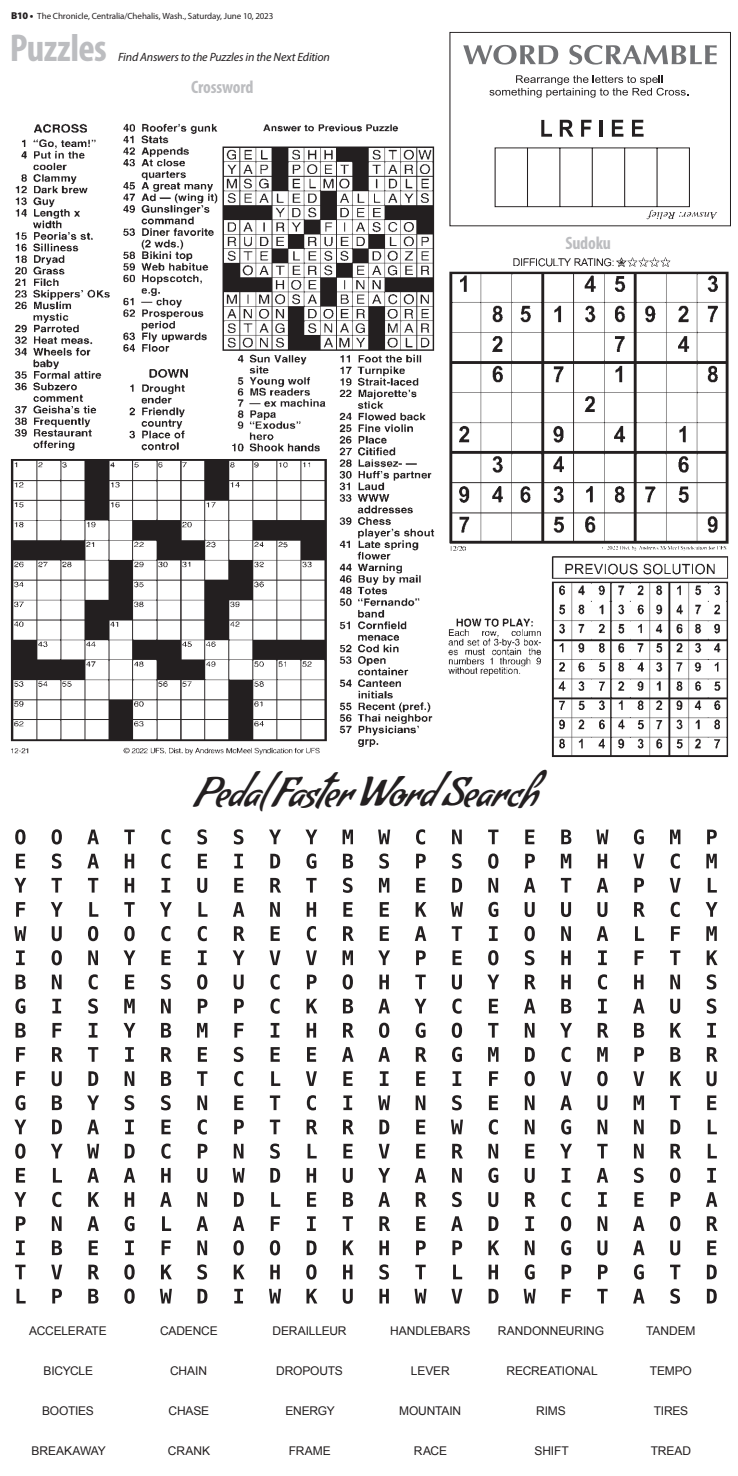
<style>
.page{position:relative;width:738px;height:1476px;background:#fff}
.page>*{position:absolute;margin:0;border:0;box-sizing:border-box;transform-origin:0 0}
.Word_Search_Header{font:40px "Condiment";letter-spacing:-.02em;color:#231f20}
.Head_-_Grey{font:700 condensed 39px "Myriad Pro";letter-spacing:-.015em;color:#bcbdc0}
.Head_-_Grey-2{font:700 condensed 18px "Myriad Pro";letter-spacing:-.01em;color:#bcbdc0}
.Word_Search_Text{font:12px "Arial";letter-spacing:-.01em;color:#231f20}
.Head_-_Grey-3{font:italic 12px "Myriad Pro";letter-spacing:-.015em;color:#231f20}
.Folio_plain{font:9px "Myriad Pro";letter-spacing:-.01em;color:#231f20}
.s1{font-weight:900;font-size:10px}
</style>
<div class="page">
<img style="left:448px;top:257px;width:281px;height:500px">
<img style="left:10px;top:123px;width:425px;height:632px">
<svg style="left:449px;top:32px;width:282px;height:194px"></svg>
<svg style="left:14px;top:829px;width:704px;height:475px"></svg>
<p class="Folio_plain" style="left:11px;top:10px;width:264px"><span class="s1">B10 •</span> The Chronicle, Centralia/Chehalis, Wash., Saturday, June 10, 2023</p>
<p class="Head_-_Grey" style="left:10px;top:24px;width:98px">Puzzles</p>
<p class="Head_-_Grey-3" style="left:118px;top:50px;width:213px">Find Answers to the Puzzles in the Next Edition</p>
<p class="Head_-_Grey-2" style="left:191px;top:75px;width:64px">Crossword</p>
<p class="Head_-_Grey-2" style="left:566px;top:232px;width:47px">Sudoku</p>
<p class="Word_Search_Header" style="left:194px;top:768px;width:345px">Pedal Faster Word Search</p>
<p class="Word_Search_Text" style="left:29px;top:1323px;width:79px">ACCELERATE</p>
<p class="Word_Search_Text" style="left:44px;top:1363px;width:51px">BICYCLE</p>
<p class="Word_Search_Text" style="left:42px;top:1403px;width:53px">BOOTIES</p>
<p class="Word_Search_Text" style="left:32px;top:1443px;width:76px">BREAKAWAY</p>
<p class="Word_Search_Text" style="left:160px;top:1323px;width:59px">CADENCE</p>
<p class="Word_Search_Text" style="left:170px;top:1363px;width:38px">CHAIN</p>
<p class="Word_Search_Text" style="left:169px;top:1403px;width:42px">CHASE</p>
<p class="Word_Search_Text" style="left:168px;top:1443px;width:44px">CRANK</p>
<p class="Word_Search_Text" style="left:272px;top:1323px;width:76px">DERAILLEUR</p>
<p class="Word_Search_Text" style="left:276px;top:1363px;width:68px">DROPOUTS</p>
<p class="Word_Search_Text" style="left:286px;top:1403px;width:51px">ENERGY</p>
<p class="Word_Search_Text" style="left:289px;top:1443px;width:44px">FRAME</p>
<p class="Word_Search_Text" style="left:390px;top:1323px;width:82px">HANDLEBARS</p>
<p class="Word_Search_Text" style="left:411px;top:1363px;width:40px">LEVER</p>
<p class="Word_Search_Text" style="left:399px;top:1403px;width:64px">MOUNTAIN</p>
<p class="Word_Search_Text" style="left:414px;top:1443px;width:35px">RACE</p>
<p class="Word_Search_Text" style="left:498px;top:1323px;width:108px">RANDONNEURING</p>
<p class="Word_Search_Text" style="left:507px;top:1363px;width:93px">RECREATIONAL</p>
<p class="Word_Search_Text" style="left:536px;top:1403px;width:31px">RIMS</p>
<p class="Word_Search_Text" style="left:535px;top:1443px;width:36px">SHIFT</p>
<p class="Word_Search_Text" style="left:646px;top:1323px;width:51px">TANDEM</p>
<p class="Word_Search_Text" style="left:650px;top:1363px;width:44px">TEMPO</p>
<p class="Word_Search_Text" style="left:654px;top:1403px;width:36px">TIRES</p>
<p class="Word_Search_Text" style="left:651px;top:1443px;width:42px">TREAD</p>
</div>
